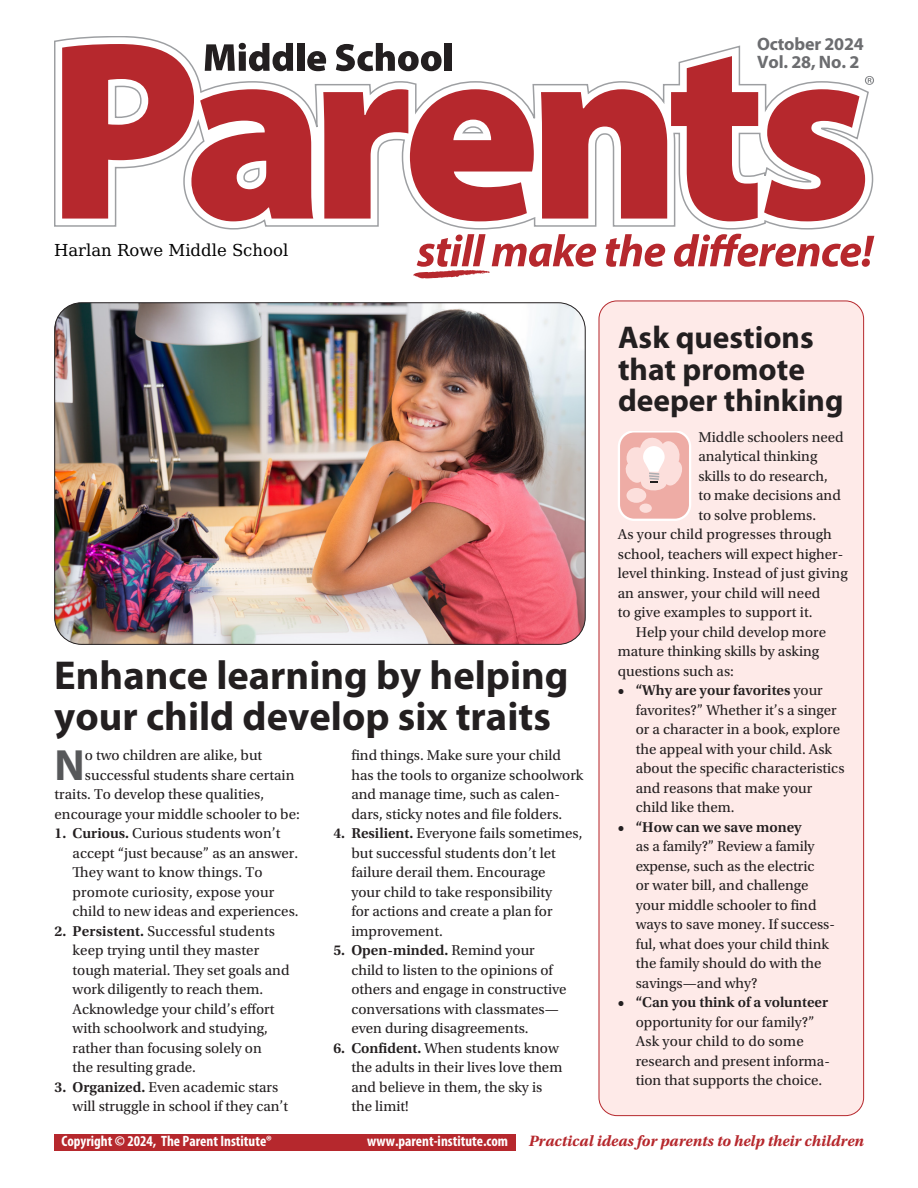
<style>
.page{position:relative;width:918px;height:1188px;background:#fff}
.page>*{position:absolute;margin:0;border:0;box-sizing:border-box;transform-origin:0 0}
.t1{font:700 43.95px "Myriad Pro";color:#57585a}
.t2{font:700 40.5px/40.5px "Myriad Pro";color:#231f20}
.t3{font:700 31.5px/31.5px "Myriad Pro";color:#231f20}
.t4{font:700 18px/18px "Myriad Pro";letter-spacing:-.01em;color:#6c6d70}
.t5{font:16.5px "DejaVu Math Te X Gyre";color:#000}
.t6{font:italic 700 15.75px "Utopia Std";color:#b6282d}
.t7{font:15px/19.5px "Utopia Std";color:#231f20}
.t8{font:700 condensed 15px "Myriad Pro";color:#fff}
.t9{font:600 15px "Utopia Std";color:#231f20}
.s1{font-weight:600}
</style>
<div class="page">
<svg style="left:54px;top:36px;width:794px;height:194px"></svg>
<svg style="left:606px;top:234px;width:59px;height:33px"></svg>
<svg style="left:674px;top:234px;width:200px;height:33px"></svg>
<svg style="left:62px;top:43px;width:472px;height:178px"></svg>
<div style="left:445px;top:43px;width:7px;height:28px;background:#231f20"></div>
<svg style="left:413px;top:234px;width:183px;height:44px"></svg>
<svg style="left:764px;top:76px;width:110px;height:145px"></svg>
<div style="left:599px;top:301px;width:265px;height:815px;background:#feeae8;border-radius:18px"></div>
<svg style="left:618px;top:431px;width:73px;height:90px"></svg>
<div style="left:54px;top:1134px;width:462px;height:16px;background:#b6282d"></div>
<img style="left:56px;top:304px;width:528px;height:339px">
<p class="t4" style="left:757px;top:34px;width:108px">October 2024<br>Vol. 28, No. 2</p>
<p class="t5" style="left:54px;top:243px;width:236px">Harlan Rowe Middle School</p>
<h2 class="t2" style="left:54px;top:654px;width:516px">Enhance learning by helping your child develop six traits</h2>
<h1 class="t1" style="left:55px;top:736px;width:32px">N</h1>
<p class="t7" style="left:85px;top:746px;width:179px">o two children are alike, but</p>
<p class="t7" style="left:85px;top:765px;width:211px">successful students share certain</p>
<p class="t7" style="left:55px;top:785px;width:211px">traits. To develop these qualities,</p>
<p class="t7" style="left:55px;top:804px;width:247px">encourage your middle schooler to be:</p>
<p class="t7" style="left:73px;top:824px;width:227px;text-indent:-18px"><span class="s1">1. Curious.</span> Curious students won’t accept “just because” as an answer.<br>They want to know things. To promote curiosity, expose your child to new ideas and experiences.</p>
<p class="t7" style="left:73px;top:921px;width:218px;text-indent:-18px"><span class="s1">2. Persistent.</span> Successful students keep trying until they master tough material. They set goals and work diligently to reach them.<br>Acknowledge your child’s effort with schoolwork and studying, rather than focusing solely on<br>the resulting grade.</p>
<p class="t7" style="left:73px;top:1077px;width:217px;text-indent:-18px"><span class="s1">3. Organized.</span> Even academic stars will struggle in school if they can’t</p>
<p class="t7" style="left:351px;top:746px;width:233px">find things. Make sure your child has the tools to organize schoolwork and manage time, such as calen&shy;dars, sticky notes and file folders.</p>
<p class="t7" style="left:351px;top:824px;width:232px;text-indent:-18px"><span class="s1">4. Resilient.</span> Everyone fails sometimes, but successful students don’t let failure derail them. Encourage<br>your child to take responsibility<br>for actions and create a plan for improvement.</p>
<p class="t7" style="left:351px;top:941px;width:217px;text-indent:-18px"><span class="s1">5. Open-minded.</span> Remind your child to listen to the opinions of others and engage in constructive conversations with classmates— even during disagreements.</p>
<p class="t7" style="left:351px;top:1038px;width:212px;text-indent:-18px"><span class="s1">6. Confident.</span> When students know the adults in their lives love them and believe in them, the sky is the limit!</p>
<h3 class="t3" style="left:618px;top:321px;width:227px">Ask questions that promote deeper thinking</h3>
<p class="t7" style="left:698px;top:428px;width:147px">Middle schoolers need</p>
<p class="t7" style="left:698px;top:447px;width:120px">analytical thinking</p>
<p class="t7" style="left:698px;top:467px;width:131px">skills to do research,</p>
<p class="t7" style="left:698px;top:486px;width:144px">to make decisions and</p>
<p class="t7" style="left:698px;top:506px;width:119px">to solve problems.</p>
<p class="t7" style="left:618px;top:525px;width:216px">As your child progresses through</p>
<p class="t7" style="left:618px;top:545px;width:227px">school, teachers will expect higher-</p>
<p class="t7" style="left:618px;top:564px;width:232px">level thinking. Instead of just giving</p>
<p class="t7" style="left:618px;top:584px;width:204px">an answer, your child will need</p>
<p class="t7" style="left:618px;top:603px;width:196px">to give examples to support it.</p>
<p class="t7" style="left:636px;top:623px;width:192px">Help your child develop more</p>
<p class="t7" style="left:618px;top:642px;width:203px">mature thinking skills by asking</p>
<p class="t7" style="left:618px;top:662px;width:118px">questions such as:</p>
<p class="t7" style="left:636px;top:681px;width:210px;text-indent:-18px"><span class="s1">• “Why are your favorites</span> your favorites?” Whether it’s a singer or a character in a book, explore the appeal with your child. Ask about the specific characteristics and reasons that make your child like them.</p>
<p class="t9" style="left:618px;top:819px;width:186px">• “How can we save money</p>
<p class="t7" style="left:636px;top:837px;width:201px">as a family?” Review a family expense, such as the electric<br>or water bill, and challenge your middle schooler to find ways to save money. If success&shy;ful, what does your child think the family should do with the savings—and why?</p>
<p class="t9" style="left:618px;top:994px;width:212px">• “Can you think of a volunteer</p>
<p class="t7" style="left:636px;top:1013px;width:196px">opportunity for our family?”<br>Ask your child to do some research and present informa&shy;tion that supports the choice.</p>
<p class="t8" style="left:62px;top:1132px;width:212px">Copyright © 2024, The Parent Institute®</p>
<p class="t8" style="left:367px;top:1132px;width:142px">www.parent-institute.com</p>
<p class="t6" style="left:529px;top:1132px;width:337px">Practical ideas for parents to help their children</p>
</div>
